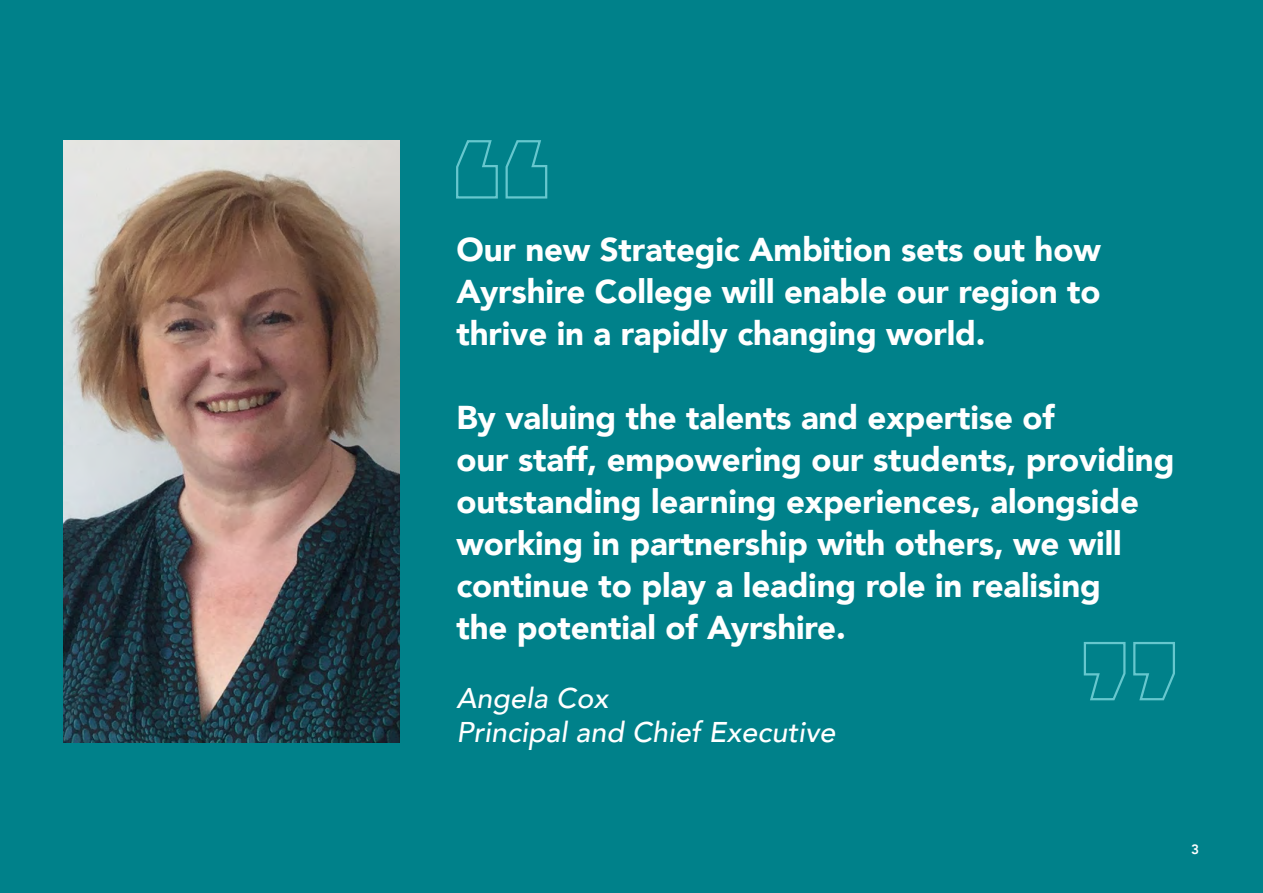
<style>
.page{position:relative;width:1263px;height:893px;background:#00818a}
.page>*{position:absolute;margin:0;border:0;box-sizing:border-box;transform-origin:0 0}
.t1{font:900 33px/42px "Avenir";letter-spacing:-.005em;color:#fff;text-align:justify}
.t2{font:italic 500 28.5px/34.5px "Avenir";letter-spacing:.005em;color:#fff}
.t3{font:800 13.5px "Avenir";color:#fff}
</style>
<div class="page">
<img style="left:64px;top:140px;width:336px;height:602px">
<svg style="left:456px;top:140px;width:92px;height:59px"></svg>
<svg style="left:1083px;top:642px;width:92px;height:59px"></svg>
<p class="t1" style="left:456px;top:227px;width:646px">Our new Strategic Ambition sets out how Ayrshire College will enable our region to thrive in a rapidly changing world.</p>
<p class="t1" style="left:456px;top:395px;width:719px;text-align:left">By valuing the talents and expertise of<br>our staff, empowering our students, providing outstanding learning experiences, alongside working in partnership with others, we will continue to play a leading role in realising<br>the potential of Ayrshire.</p>
<p class="t2" style="left:456px;top:681px;width:380px">Angela Cox<br>Principal and Chief Executive</p>
<p class="t3" style="left:1186px;top:841px;width:14px">33</p>
</div>
